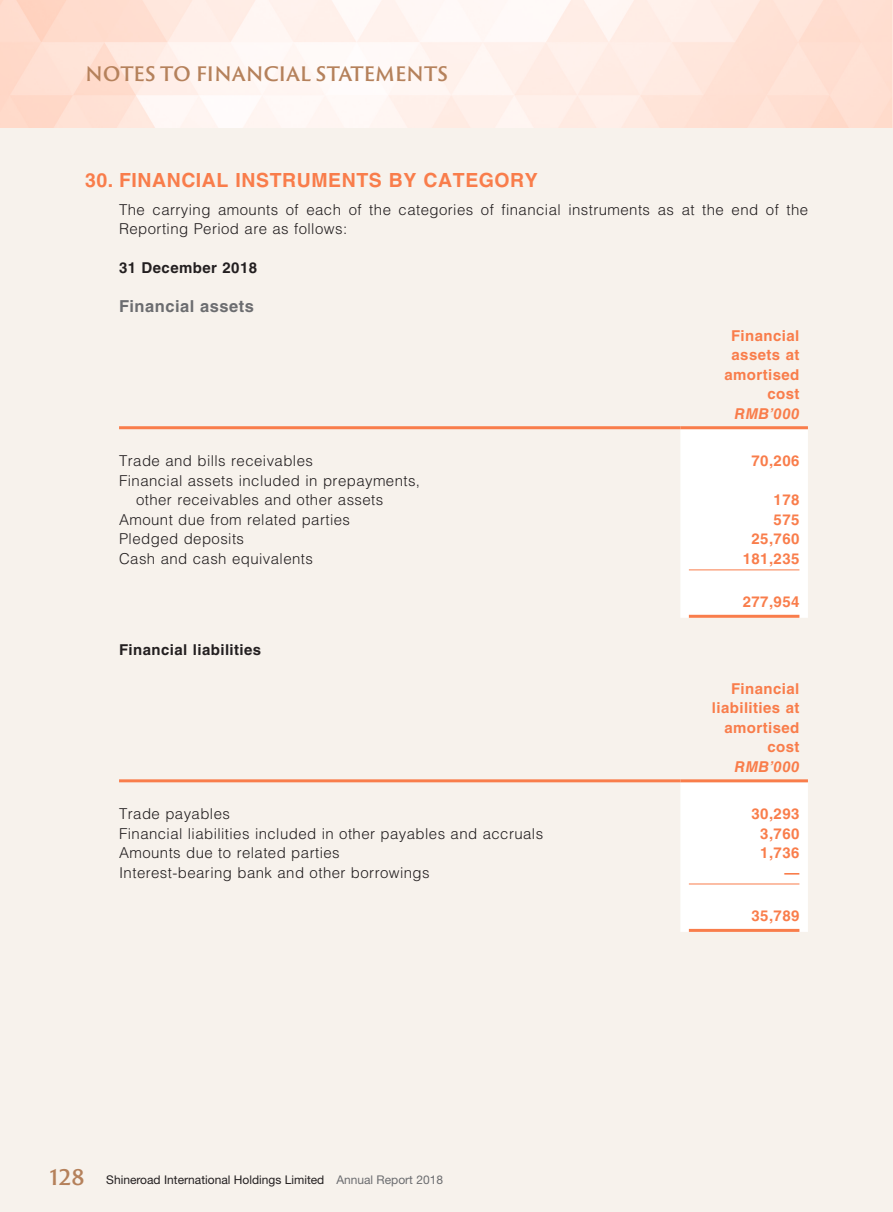
<style>
.page{position:relative;width:893px;height:1212px;background:#fff}
.page>*{position:absolute;margin:0;border:0;box-sizing:border-box;transform-origin:0 0}
._01_H1{font:700 19.5px "Helvetica LT Std";letter-spacing:.03em;color:#f97d4b}
.t1{font:600 19.5px "Trajan Sans Pro";letter-spacing:-.015em;color:#b5815b}
._02_H2{font:700 16.5px "Helvetica LT Std";letter-spacing:.03em;color:#6c6d70}
._50_Table_txt{font:300 15px/19.5px "Helvetica LT Std";letter-spacing:.03em;color:#231f20}
._50_Table_txt-2{font:700 15px "Helvetica LT Std";letter-spacing:.03em;color:#f97d4b}
._00_txt{font:300 15px/19.5px "Helvetica LT Std";letter-spacing:.03em;color:#231f20}
._50_Table_txt-3{font:700 15px "Helvetica LT Std";letter-spacing:.03em;color:#231f20}
._00_txt-2{font:700 15px "Helvetica LT Std";letter-spacing:.03em;color:#231f20}
._50_Table_txt-4{font:italic 700 15px "Helvetica LT Std";letter-spacing:.03em;color:#f97d4b}
.t2{font:12px "Helvetica Neue LT Std";color:#231f20}
.s1{font-family:"Trajan Sans Pro";font-weight:600;font-size:21px;color:#b5815b}
.s2{color:#6c6d70}
</style>
<div class="page">
<div style="left:0;top:128px;width:892px;height:1084px;background:#f7f2ec"></div>
<svg style="left:680px;top:429px;width:128px;height:503px;fill:#fff"></svg>
<hr style="left:119px;top:426px;width:561px;height:3px;background:#f97d4b">
<hr style="left:680px;top:426px;width:128px;height:3px;background:#f97d4b">
<hr style="left:689px;top:569px;width:110px;height:1px;background:#f97d4b">
<hr style="left:689px;top:615px;width:110px;height:3px;background:#f97d4b">
<hr style="left:119px;top:779px;width:561px;height:3px;background:#f97d4b">
<hr style="left:680px;top:779px;width:128px;height:3px;background:#f97d4b">
<hr style="left:689px;top:883px;width:110px;height:1px;background:#f97d4b">
<hr style="left:689px;top:929px;width:110px;height:3px;background:#f97d4b">
<h1 class="t1" style="left:85px;top:59px;width:364px">NOTES TO FINANCIAL STATEMENTS</h1>
<p class="_01_H1" style="left:85px;top:168px;width:454px">30. FINANCIAL INSTRUMENTS BY CATEGORY</p>
<p class="_00_txt" style="left:119px;top:200px;width:691px">The carrying amounts of each of the categories of financial instruments as at the end of the<br>Reporting Period are as follows:</p>
<p class="_00_txt-2" style="left:119px;top:259px;width:140px">31 December 2018</p>
<p class="_02_H2" style="left:119px;top:296px;width:136px">Financial assets</p>
<p class="_50_Table_txt-2" style="left:731px;top:326px;width:70px">Financial</p>
<p class="_50_Table_txt-2" style="left:731px;top:346px;width:69px">assets at</p>
<p class="_50_Table_txt-2" style="left:724px;top:365px;width:77px">amortised</p>
<p class="_50_Table_txt-2" style="left:767px;top:385px;width:34px">cost</p>
<p class="_50_Table_txt-4" style="left:734px;top:404px;width:67px">RMB’000</p>
<p class="_50_Table_txt" style="left:119px;top:451px;width:195px">Trade and bills receivables</p>
<p class="_50_Table_txt-2" style="left:751px;top:452px;width:49px">70,206</p>
<p class="_50_Table_txt" style="left:136px;top:470px;width:286px;text-indent:-17px">Financial assets included in prepayments, other receivables and other assets</p>
<p class="_50_Table_txt-2" style="left:774px;top:491px;width:27px">178</p>
<p class="_50_Table_txt" style="left:119px;top:509px;width:233px">Amount due from related parties</p>
<p class="_50_Table_txt-2" style="left:774px;top:510px;width:27px">575</p>
<p class="_50_Table_txt" style="left:119px;top:529px;width:127px">Pledged deposits</p>
<p class="_50_Table_txt-2" style="left:751px;top:530px;width:49px">25,760</p>
<p class="_50_Table_txt" style="left:119px;top:548px;width:195px">Cash and cash equivalents</p>
<p class="_50_Table_txt-2" style="left:743px;top:549px;width:58px">181,235</p>
<p class="_50_Table_txt-2" style="left:743px;top:593px;width:58px">277,954</p>
<p class="_50_Table_txt-3" style="left:119px;top:640px;width:144px">Financial liabilities</p>
<p class="_50_Table_txt-2" style="left:731px;top:679px;width:70px">Financial</p>
<p class="_50_Table_txt-2" style="left:712px;top:699px;width:89px">liabilities at</p>
<p class="_50_Table_txt-2" style="left:724px;top:718px;width:77px">amortised</p>
<p class="_50_Table_txt-2" style="left:767px;top:738px;width:34px">cost</p>
<p class="_50_Table_txt-4" style="left:734px;top:757px;width:67px">RMB’000</p>
<p class="_50_Table_txt" style="left:119px;top:804px;width:112px">Trade payables</p>
<p class="_50_Table_txt-2" style="left:751px;top:805px;width:49px">30,293</p>
<p class="_50_Table_txt" style="left:119px;top:823px;width:426px">Financial liabilities included in other payables and accruals</p>
<p class="_50_Table_txt-2" style="left:760px;top:824px;width:41px">3,760</p>
<p class="_50_Table_txt" style="left:119px;top:843px;width:222px">Amounts due to related parties</p>
<p class="_50_Table_txt-2" style="left:760px;top:844px;width:41px">1,736</p>
<p class="_50_Table_txt" style="left:119px;top:862px;width:312px">Interest-bearing bank and other borrowings</p>
<p class="_50_Table_txt-2" style="left:784px;top:863px;width:16px">—</p>
<p class="_50_Table_txt-2" style="left:751px;top:907px;width:49px">35,789</p>
<p class="t2" style="left:49px;top:1173px;width:395px"><span class="s1">128</span> Shineroad International Holdings Limited <span class="s2">Annual Report 2018</span></p>
</div>
